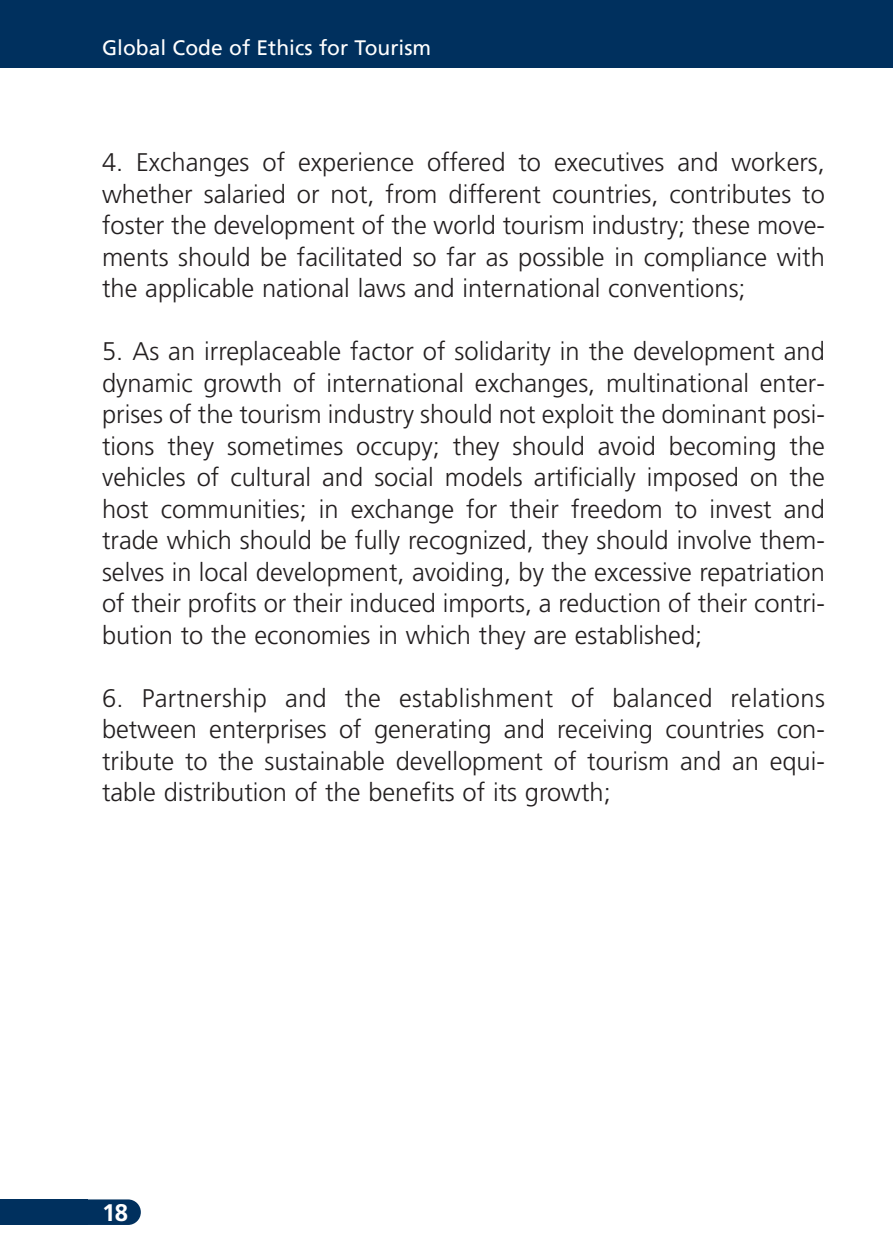
<style>
.page{position:relative;width:893px;height:1259px;background:#fff}
.page>*{position:absolute;margin:0;border:0;box-sizing:border-box;transform-origin:0 0}
.t1{font:300 25.5px/31.5px "Frutiger";color:#231f20;text-align:justify}
.t2{font:700 24px "Frutiger";color:#fff}
.t3{font:21px "Frutiger";color:#fff}
</style>
<div class="page">
<div style="left:0;top:0;width:893px;height:68px;background:#00305e"></div>
<div style="left:0;top:1199px;width:141px;height:26px;background:#00305e"></div>
<p class="t3" style="left:102px;top:39px;width:331px">Global Code of Ethics for Tourism</p>
<p class="t1" style="left:102px;top:148px;width:724px">4. Exchanges of experience of fered to executives and workers, whether salaried or not, from different countries, contributes to foster the development of the world tourism industry; these move&shy;ments should be facilitated so far as possible in compliance with the applicable national laws and international conventions;</p>
<p class="t1" style="left:102px;top:337px;width:724px">5. As an irreplaceable factor of solidarity in the development and dynamic growth of international exchanges, multinational enter&shy;prises of the tourism industry should not exploit the dominant posi&shy;tions they sometimes occupy; they should avoid becoming the vehicles of cultural and social models artificially imposed on the host communities; in exchange for their freedom to invest and trade which should be fully recognized, they should involve them&shy;selves in local development, avoiding, by the excessive repatriation of their profits or their induced imports, a reduction of their contri&shy;bution to the economies in which they are established;</p>
<p class="t1" style="left:102px;top:684px;width:724px">6. Partnership and the establishment of balanced relations between enterprises of genera t ing and receiving countries con&shy;tribute to the sustainable devellopment of tourism and an equi&shy;table distribution of the benefits of its growth;</p>
<p class="t2" style="left:102px;top:1203px;width:28px">18</p>
</div>
